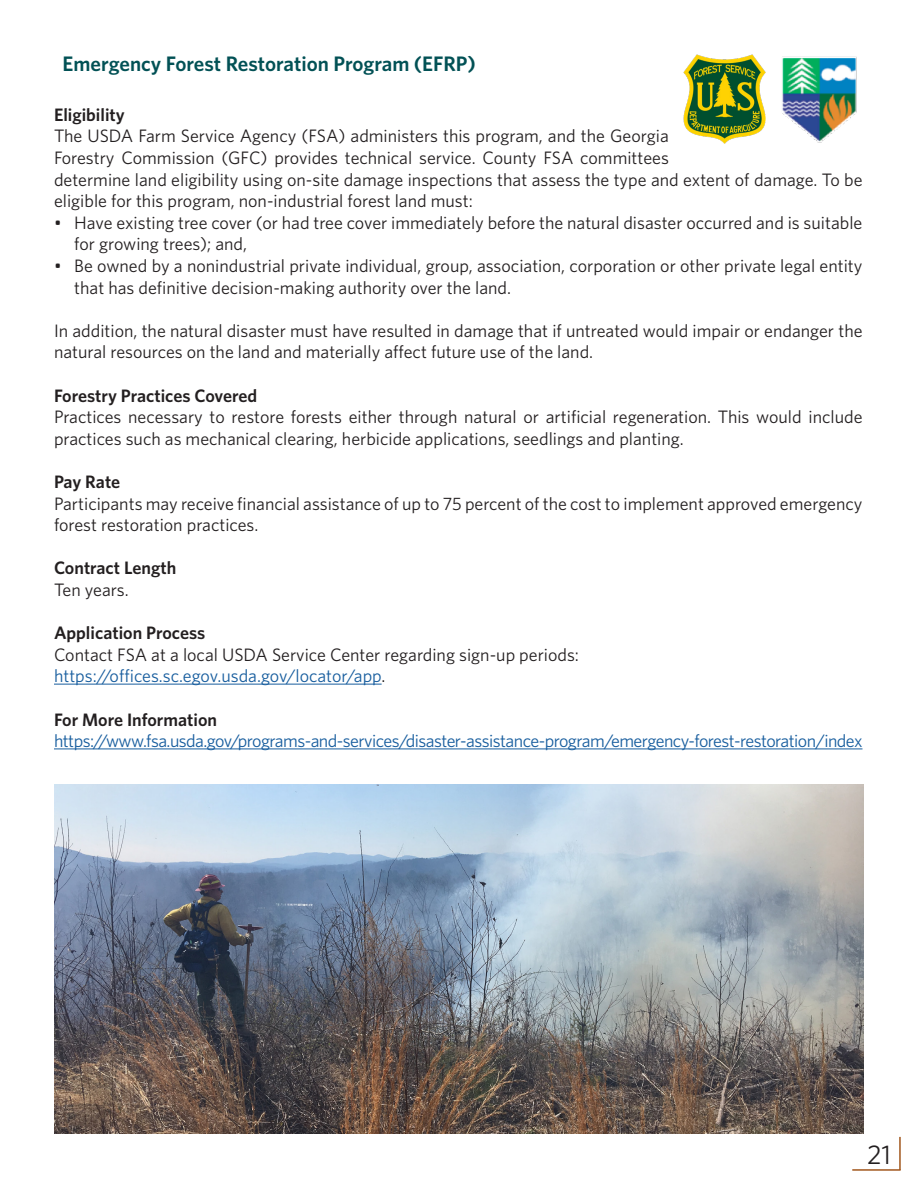
<style>
.page{position:relative;width:918px;height:1188px;background:#fff}
.page>*{position:absolute;margin:0;border:0;box-sizing:border-box;transform-origin:0 0}
.t1{font:27px "Whitney";color:#231f20}
.Header_2{font:600 21px "Whitney";color:#025155}
.t2{font:18px/21.6px "Whitney";color:#231f20}
.t3{font:18px "Whitney";letter-spacing:-.03em;color:#175d9e}
.t4{font:600 18px "Whitney";color:#231f20}
.t5{font:18px "Whitney";color:#175d9e}
.s1{color:#231f20}
</style>
<div class="page">
<hr style="left:852px;top:1169px;width:49px;height:2px;background:#a1561c">
<hr style="left:899px;top:1137px;width:2px;height:33px;background:#a1561c">
<hr style="left:54px;top:684px;width:328px;height:1px;background:#175d9e">
<hr style="left:54px;top:748px;width:808px;height:1px;background:#175d9e">
<img style="left:782px;top:56px;width:75px;height:87px">
<img style="left:684px;top:54px;width:82px;height:89px">
<img style="left:54px;top:784px;width:810px;height:350px">
<p class="Header_2" style="left:63px;top:50px;width:415px">Emergency Forest Restoration Program (EFRP)</p>
<p class="t4" style="left:54px;top:102px;width:72px">Eligibility</p>
<p class="t2" style="left:54px;top:125px;width:810px">The USDA Farm Service Agency (FSA) administers this program, and the Georgia<br>Forestry Commission (GFC) provides technical service. County FSA committees<br>determine land eligibility using on-site damage inspections that assess the type and extent of damage. To be eligible for this program, non-industrial forest land must:</p>
<p class="t2" style="left:74px;top:211px;width:790px;text-indent:-20px">• Have existing tree cover (or had tree cover immediately before the natural disaster occurred and is suitable for growing trees); and,</p>
<p class="t2" style="left:74px;top:254px;width:790px;text-indent:-20px">• Be owned by a nonindustrial private individual, group, association, corporation or other private legal entity that has definitive decision-making authority over the land.</p>
<p class="t2" style="left:54px;top:319px;width:810px">In addition, the natural disaster must have resulted in damage that if untreated would impair or endanger the natural resources on the land and materially affect future use of the land.</p>
<p class="t4" style="left:54px;top:383px;width:205px">Forestry Practices Covered</p>
<p class="t2" style="left:54px;top:406px;width:810px">Practices necessary to restore forests either through natural or artificial regeneration. This would include practices such as mechanical clearing, herbicide applications, seedlings and planting.</p>
<p class="t4" style="left:54px;top:470px;width:68px">Pay Rate</p>
<p class="t2" style="left:54px;top:492px;width:810px">Participants may receive financial assistance of up to 75 percent of the cost to implement approved emergency forest restoration practices.</p>
<p class="t4" style="left:54px;top:556px;width:124px">Contract Length</p>
<p class="t2" style="left:54px;top:578px;width:76px">Ten years.</p>
<p class="t4" style="left:54px;top:621px;width:153px">Application Process</p>
<p class="t2" style="left:54px;top:643px;width:527px">Contact FSA at a local USDA Service Center regarding sign-up periods:</p>
<p class="t5" style="left:54px;top:664px;width:333px">https://offices.sc.egov.usda.gov/locator/app<span class="s1">.</span></p>
<p class="t4" style="left:54px;top:707px;width:165px">For More Information</p>
<p class="t3" style="left:54px;top:729px;width:810px">https://www.fsa.usda.gov/programs-and-services/disaster-assistance-program/emergency-forest-restoration/index</p>
<h1 class="t1" style="left:867px;top:1137px;width:26px">21</h1>
</div>
